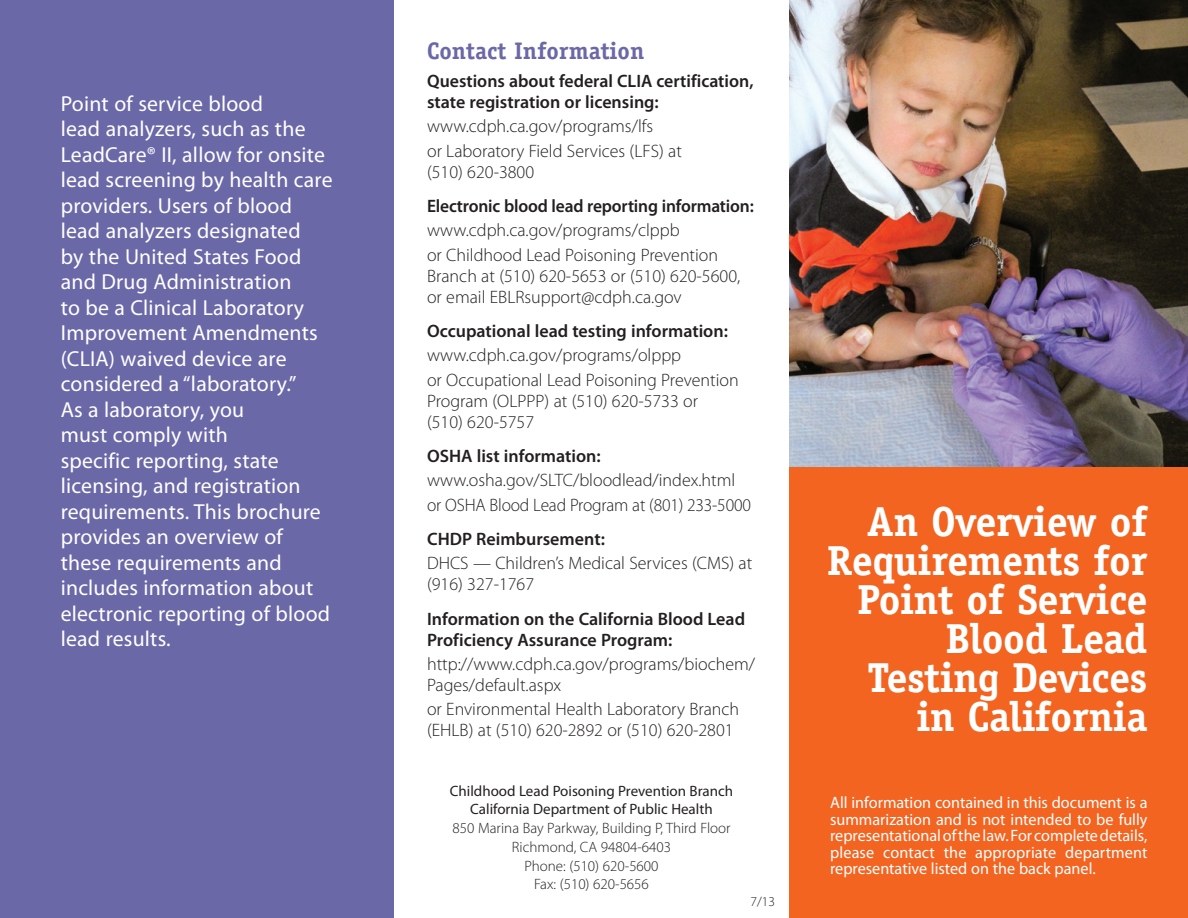
<style>
.page{position:relative;width:1188px;height:918px;background:#fff}
.page>*{position:absolute;margin:0;border:0;box-sizing:border-box;transform-origin:0 0}
.t1{font:700 42px/39px "Officina Serif";letter-spacing:-.01em;color:#fff;text-align:right}
.t2{font:700 24px "Officina Serif";color:#6b68a8}
.t3{font:21.75px/25.5px "Myriad Pro";letter-spacing:.01em;color:#fff}
.t4{font:300 18px/24.3px "Myriad Pro";color:#231f20}
.t5{font:600 18px/34.5px "Myriad Pro";color:#231f20}
.t6{font:16.5px/16.5px "Myriad Pro";color:#fff;text-align:justify}
.t7{font:300 15px/18.8px "Myriad Pro";color:#231f20;text-align:center}
.t8{font:300 13.5px "Myriad Pro";color:#231f20}
.s1{font-weight:300}
.s2{font-weight:600}
.s3{font-weight:400}
</style>
<div class="page">
<div style="left:0;top:0;width:393px;height:918px;background:#6b68a8"></div>
<div style="left:790px;top:0;width:398px;height:918px;background:#f36421"></div>
<img style="left:790px;top:0;width:398px;height:467px">
<p class="t3" style="left:61px;top:91px;width:273px">Point of service blood<br>lead analyzers, such as the<br>LeadCare® II, allow for onsite lead screening by health care providers. Users of blood lead analyzers designated<br>by the United States Food and Drug Administration<br>to be a Clinical Laboratory<br>Improvement Amendments (CLIA) waived device are considered a “laboratory.”<br>As a laboratory, you<br>must comply with<br>specific reporting, state licensing, and registration requirements. This brochure provides an overview of these requirements and includes information about electronic reporting of blood lead results.</p>
<p class="t2" style="left:427px;top:36px;width:219px">Contact Information</p>
<p class="t5" style="left:427px;top:71px;width:328px;line-height:21px">Questions about federal CLIA certification, state registration or licensing:</p>
<p class="t4" style="left:427px;top:115px;width:256px">www.cdph.ca.gov/programs/lfs<br>or Laboratory Field Services (LFS) at</p>
<p class="t5" style="left:427px;top:155px;width:328px"><span class="s1">(510) 620-3800<br></span>Electronic blood lead reporting information:</p>
<p class="t4" style="left:427px;top:219px;width:293px">www.cdph.ca.gov/programs/clppb<br>or Childhood Lead Poisoning Prevention</p>
<p class="t4" style="left:427px;top:265px;width:315px;line-height:21px">Branch at (510) 620-5653 or (510) 620-5600, or email EBLRsupport@cdph.ca.gov</p>
<p class="t4" style="left:427px;top:319px;width:313px"><span class="s2">Occupational lead testing information: </span>www.cdph.ca.gov/programs/olppp<br>or Occupational Lead Poisoning Prevention</p>
<p class="t4" style="left:427px;top:390px;width:272px;line-height:21px">Program (OLPPP) at (510) 620-5733 or (510) 620-5757</p>
<p class="t4" style="left:427px;top:444px;width:325px"><span class="s2">OSHA list information: </span>www.osha.gov/SLTC/bloodlead/index.html or OSHA Blood Lead Program at (801) 233-5000</p>
<p class="t4" style="left:427px;top:527px;width:327px"><span class="s2">CHDP Reimbursement:<br></span>DHCS — Children’s Medical Services (CMS) at</p>
<p class="t5" style="left:427px;top:567px;width:320px"><span class="s1">(916) 327-1767<br></span>Information on the California Blood Lead</p>
<p class="t4" style="left:427px;top:628px;width:330px"><span class="s2">Proficiency Assurance Program: </span>http://www.cdph.ca.gov/programs/biochem/</p>
<p class="t4" style="left:427px;top:673px;width:314px">Pages/default.aspx<br>or Environmental Health Laboratory Branch</p>
<p class="t4" style="left:427px;top:718px;width:308px">(EHLB) at (510) 620-2892 or (510) 620-2801</p>
<p class="t7" style="left:450px;top:781px;width:285px"><span class="s3">Childhood Lead Poisoning Prevention Branch California Department of Public Health<br></span>850 Marina Bay Parkway, Building P, Third Floor Richmond, CA 94804-6403<br>Phone: (510) 620-5600<br>Fax: (510) 620-5656</p>
<p class="t8" style="left:751px;top:894px;width:26px">7/13</p>
<h1 class="t1" style="left:827px;top:502px;width:322px">An Overview of<br>Requirements for<br>Point of Service<br>Blood Lead<br>Testing Devices in California</h1>
<h2 class="t6" style="left:830px;top:795px;width:319px">All information contained in this document is a summarization and is not intended to be fully representational of the law. For complete details, please contact the appropriate department representative listed on the back panel.</h2>
</div>
